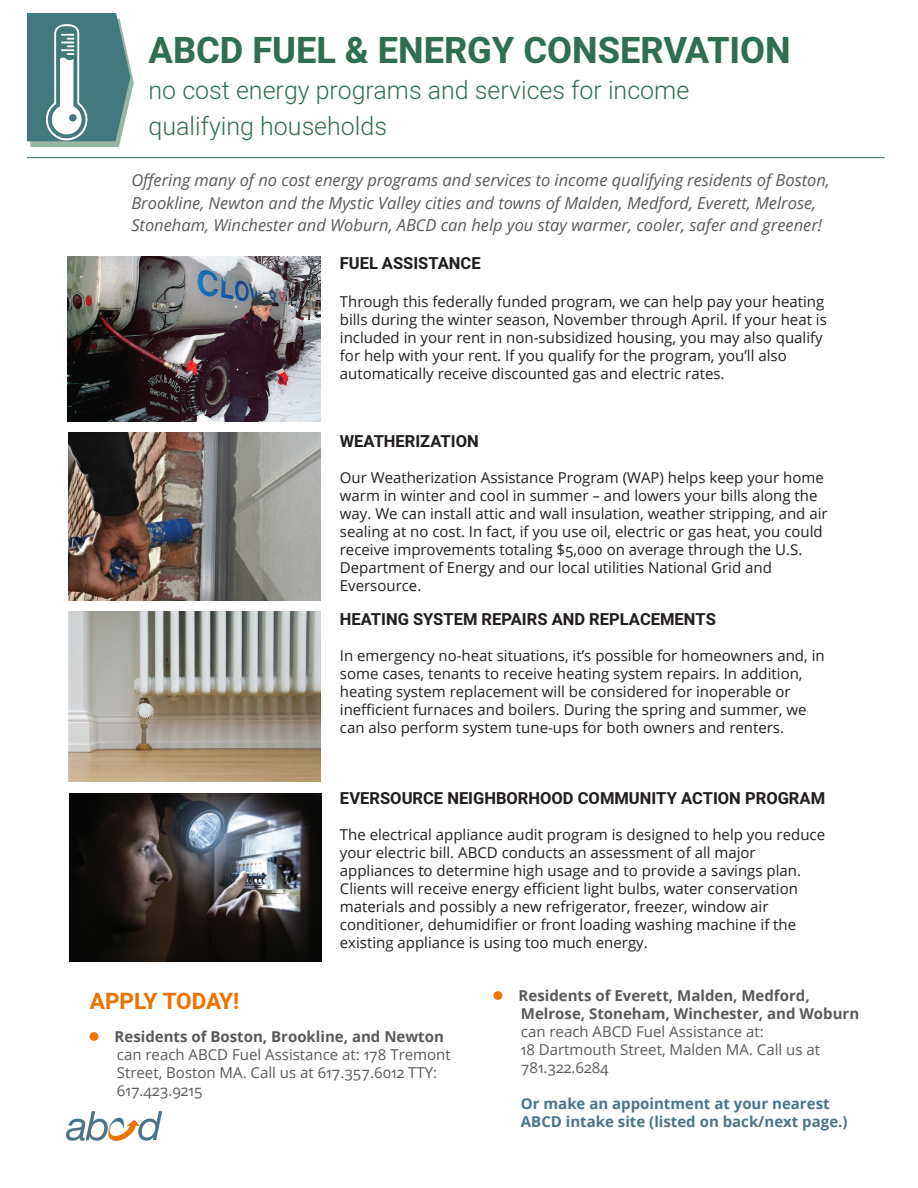
<style>
.page{position:relative;width:918px;height:1188px;background:#fff}
.page>*{position:absolute;margin:0;border:0;box-sizing:border-box;transform-origin:0 0}
.t1{font:700 36.15px "Heebo";color:#2f6f51}
.t2{font:300 24.9px/36px "Heebo";color:#2f6f51}
.t3{font:700 22.5px "Heebo";color:#ef7100}
.t4{font:italic 16.5px/22.5px "Open Sans";color:#58595b}
.t5{font:700 16.5px "Heebo";color:#231f20}
.t6{font:15px/18px "Open Sans";color:#231f20}
.t7{font:15px/18px "Open Sans";color:#58595b}
.t8{font:700 15px/18px "Open Sans";color:#58595b}
.t9{font:700 15px/18px "Open Sans";color:#49748a}
.s1{color:#ef7100}
.s2{font-weight:700}
</style>
<div class="page">
<hr style="left:27px;top:157px;width:858px;height:1px;background:#2f6f51">
<svg style="left:27px;top:13px;width:107px;height:134px"></svg>
<svg style="left:66px;top:1111px;width:96px;height:30px"></svg>
<img style="left:68px;top:256px;width:253px;height:165px">
<img style="left:69px;top:612px;width:252px;height:169px">
<img style="left:69px;top:794px;width:253px;height:168px">
<img style="left:69px;top:432px;width:252px;height:168px">
<h1 class="t1" style="left:149px;top:26px;width:644px">ABCD FUEL &amp; ENERGY CONSERVATION</h1>
<h2 class="t2" style="left:149px;top:72px;width:542px">no cost energy programs and services for income qualifying households</h2>
<p class="t4" style="left:131px;top:169px;width:700px">Offering many of no cost energy programs and services to income qualifying residents of Boston,<br>Brookline, Newton and the Mystic Valley cities and towns of Malden, Medford, Everett, Melrose,<br>Stoneham, Winchester and Woburn, ABCD can help you stay warmer, cooler, safer and greener!</p>
<p class="t5" style="left:340px;top:252px;width:142px">FUEL ASSISTANCE</p>
<p class="t6" style="left:340px;top:292px;width:488px">Through this federally funded program, we can help pay your heating bills during the winter season, November through April. If your heat is included in your rent in non-subsidized housing, you may also qualify for help with your rent. If you qualify for the program, you’ll also automatically receive discounted gas and electric rates.</p>
<p class="t5" style="left:340px;top:430px;width:140px">WEATHERIZATION</p>
<p class="t6" style="left:340px;top:468px;width:489px">Our Weatherization Assistance Program (WAP) helps keep your home warm in winter and cool in summer – and lowers your bills along the way. We can install attic and wall insulation, weather stripping, and air sealing at no cost. In fact, if you use oil, electric or gas heat, you could receive improvements totaling $5,000 on average through the U.S.<br>Department of Energy and our local utilities National Grid and Eversource.</p>
<p class="t5" style="left:340px;top:608px;width:378px">HEATING SYSTEM REPAIRS AND REPLACEMENTS</p>
<p class="t6" style="left:340px;top:646px;width:486px">In emergency no-heat situations, it’s possible for homeowners and, in some cases, tenants to receive heating system repairs. In addition, heating system replacement will be considered for inoperable or inefficient furnaces and boilers. During the spring and summer, we can also perform system tune-ups for both owners and renters.</p>
<p class="t5" style="left:340px;top:787px;width:487px">EVERSOURCE NEIGHBORHOOD COMMUNITY ACTION PROGRAM</p>
<p class="t6" style="left:340px;top:825px;width:487px">The electrical appliance audit program is designed to help you reduce your electric bill. ABCD conducts an assessment of all major appliances to determine high usage and to provide a savings plan.<br>Clients will receive energy efficient light bulbs, water conservation materials and possibly a new refrigerator, freezer, window air conditioner, dehumidifier or front loading washing machine if the existing appliance is using too much energy.</p>
<h3 class="t3" style="left:90px;top:986px;width:151px">APPLY TODAY!</h3>
<p class="t7" style="left:117px;top:1027px;width:335px;text-indent:-28px"><span class="s1">●</span> <span class="s2">Residents of Boston, Brookline, and Newton </span>can reach ABCD Fuel Assistance at: 178 Tremont Street, Boston MA. Call us at 617.357.6012 TTY:<br>617.423.9215</p>
<p class="t8" style="left:521px;top:986px;width:340px;text-indent:-28px"><span class="s1">●</span> Residents of Everett, Malden, Medford,<br>Melrose, Stoneham, Winchester, and Woburn</p>
<p class="t7" style="left:521px;top:1022px;width:301px">can reach ABCD Fuel Assistance at:<br>18 Dartmouth Street, Malden MA. Call us at<br>781.322.6284</p>
<p class="t9" style="left:521px;top:1094px;width:328px">Or make an appointment at your nearest<br>ABCD intake site (listed on back/next page.)</p>
</div>
